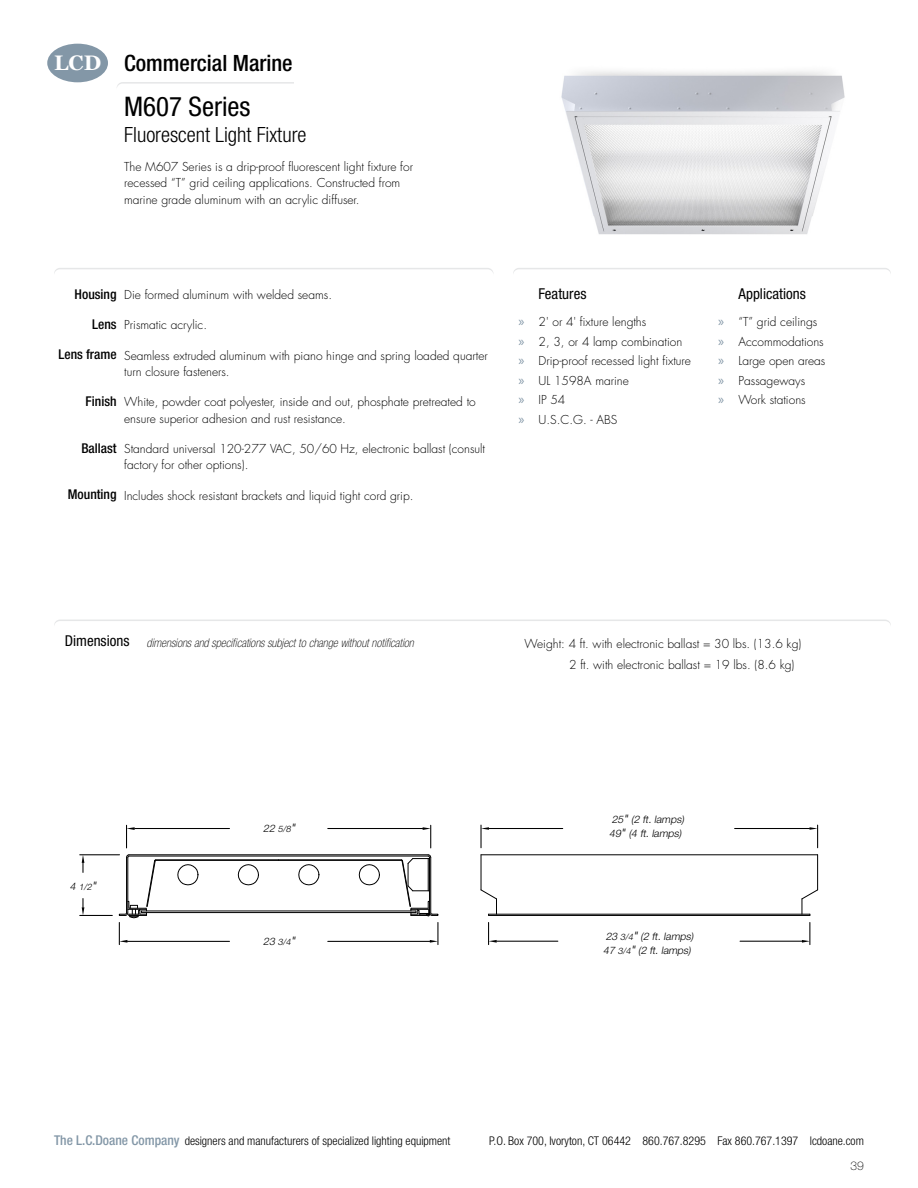
<style>
.page{position:relative;width:918px;height:1188px;background:#fff}
.page>*{position:absolute;margin:0;border:0;box-sizing:border-box;transform-origin:0 0}
.model_Number_Para{font:condensed 27px "Helvetica Neue LT Std";color:#000}
.t1{font:500 condensed 22.5px "Helvetica Neue LT Std";color:#000}
.model_Number_Para-2{font:300 condensed 21px "Helvetica Neue LT Std";color:#000}
.t2{font:700 21px "Georgia";color:#fff}
.t3{font:condensed 15px "Helvetica Neue LT Std";color:#000}
.spec_Head_Para{font:500 condensed 13.5px "Helvetica Neue LT Std";color:#000}
.ParaFooter1{font:500 condensed 13.5px "Helvetica Neue LT Std";color:#8397a7}
.spec_Text_Para{font:300 12px/16.5px "Futura Std";color:#000}
.mini_Text_Para{font:300 12px/16.5px "Futura Std";color:#000}
.fa_List_Para{font:300 12px "Futura Std";color:#000}
.ParaFooter2{font:300 condensed 12px "Helvetica Neue LT Std";color:#000}
.t4{font:italic 100 condensed 12px "Helvetica Neue LT Std";color:#000}
.PageRightNum{font:100 12px "Helvetica Neue LT Std";color:#000}
.Dimensions{font:italic 300 10.35px/14.2px "Helvetica Neue LT Std";color:#000}
.Dimensions-2{font:italic 300 8.85px "Helvetica Neue LT Std";color:#000}
.s1{font-family:"Myriad Pro";font-weight:400;font-size:14.25px;color:#8397a7}
.s2{font-size:10.35px}
.s3{font-size:11.85px}
.s4{font-size:8.85px}
</style>
<div class="page">
<hr style="left:480px;top:825px;width:2px;height:23px;background:#010101">
<hr style="left:481px;top:854px;width:337px;height:1px;background:#010101">
<hr style="left:489px;top:915px;width:321px;height:1px;background:#010101">
<hr style="left:489px;top:914px;width:321px;height:1px;background:#010101">
<hr style="left:497px;top:941px;width:61px;height:1px;background:#010101">
<svg style="left:488px;top:922px;width:9px;height:23px"></svg>
<hr style="left:481px;top:855px;width:1px;height:35px;background:#010101">
<svg style="left:480px;top:889px;width:18px;height:26px"></svg>
<hr style="left:740px;top:941px;width:62px;height:1px;background:#010101">
<svg style="left:802px;top:922px;width:8px;height:23px"></svg>
<hr style="left:817px;top:855px;width:1px;height:35px;background:#010101">
<svg style="left:801px;top:889px;width:18px;height:26px"></svg>
<hr style="left:489px;top:828px;width:74px;height:1px;background:#010101">
<svg style="left:481px;top:827px;width:8px;height:3px"></svg>
<hr style="left:735px;top:828px;width:75px;height:1px;background:#010101">
<svg style="left:810px;top:825px;width:8px;height:23px"></svg>
<hr style="left:328px;top:941px;width:102px;height:1px;background:#010101">
<hr style="left:129px;top:855px;width:299px;height:1px;background:#010101">
<hr style="left:129px;top:856px;width:299px;height:1px;background:#010101">
<hr style="left:127px;top:941px;width:103px;height:1px;background:#010101">
<hr style="left:141px;top:912px;width:275px;height:1px;background:#010101">
<hr style="left:141px;top:911px;width:275px;height:1px;background:#010101">
<hr style="left:80px;top:915px;width:32px;height:1px;background:#010101">
<svg style="left:82px;top:899px;width:2px;height:16px"></svg>
<hr style="left:80px;top:854px;width:40px;height:1px;background:#010101">
<svg style="left:82px;top:855px;width:2px;height:17px"></svg>
<svg style="left:298px;top:864px;width:22px;height:22px"></svg>
<svg style="left:359px;top:864px;width:21px;height:22px"></svg>
<hr style="left:135px;top:828px;width:94px;height:1px;background:#010101">
<svg style="left:126px;top:825px;width:9px;height:23px"></svg>
<hr style="left:328px;top:828px;width:95px;height:1px;background:#010101">
<svg style="left:423px;top:825px;width:8px;height:23px"></svg>
<svg style="left:430px;top:922px;width:8px;height:23px"></svg>
<svg style="left:238px;top:864px;width:21px;height:22px"></svg>
<svg style="left:177px;top:864px;width:22px;height:22px"></svg>
<hr style="left:156px;top:860px;width:123px;height:1px;background:#010101">
<svg style="left:119px;top:854px;width:37px;height:91px"></svg>
<hr style="left:279px;top:860px;width:123px;height:1px;background:#010101">
<svg style="left:401px;top:854px;width:37px;height:62px"></svg>
<img style="left:561px;top:71px;width:284px;height:164px">
<div style="left:47px;top:44px;width:61px;height:38px;background:#8397a7;border-radius:50%"></div>
<svg style="left:54px;top:620px;width:837px;height:5px"></svg>
<svg style="left:54px;top:268px;width:439px;height:5px"></svg>
<svg style="left:513px;top:268px;width:378px;height:5px"></svg>
<svg style="left:117px;top:82px;width:177px;height:5px"></svg>
<p class="t2" style="left:54px;top:51px;width:48px">LCD</p>
<p class="t1" style="left:124px;top:49px;width:170px">Commercial Marine</p>
<p class="model_Number_Para" style="left:124px;top:91px;width:128px">M607 Series</p>
<p class="model_Number_Para-2" style="left:124px;top:122px;width:184px">Fluorescent Light Fixture</p>
<p class="mini_Text_Para" style="left:124px;top:159px;width:290px">The M607 Series is a drip-proof fluorescent light fixture for recessed “T” grid ceiling applications. Constructed from marine grade aluminum with an acrylic diffuser.</p>
<p class="spec_Head_Para" style="left:75px;top:286px;width:43px">Housing</p>
<p class="spec_Text_Para" style="left:124px;top:287px;width:209px">Die formed aluminum with welded seams.</p>
<p class="spec_Head_Para" style="left:92px;top:316px;width:26px">Lens</p>
<p class="spec_Text_Para" style="left:124px;top:317px;width:84px">Prismatic acrylic.</p>
<p class="spec_Head_Para" style="left:58px;top:347px;width:60px">Lens frame</p>
<p class="spec_Text_Para" style="left:124px;top:347px;width:365px">Seamless extruded aluminum with piano hinge and spring loaded quarter turn closure fasteners.</p>
<p class="spec_Head_Para" style="left:86px;top:393px;width:32px">Finish</p>
<p class="spec_Text_Para" style="left:124px;top:394px;width:353px">White, powder coat polyester, inside and out, phosphate pretreated to ensure superior adhesion and rust resistance.</p>
<p class="spec_Head_Para" style="left:81px;top:440px;width:37px">Ballast</p>
<p class="spec_Text_Para" style="left:124px;top:441px;width:362px">Standard universal 120-277 VAC, 50/60 Hz, electronic ballast (consult factory for other options).</p>
<p class="spec_Head_Para" style="left:68px;top:486px;width:50px">Mounting</p>
<p class="spec_Text_Para" style="left:124px;top:487px;width:291px">Includes shock resistant brackets and liquid tight cord grip.</p>
<p class="t3" style="left:539px;top:285px;width:49px">Features</p>
<p class="t3" style="left:738px;top:285px;width:69px">Applications</p>
<p class="fa_List_Para" style="left:518px;top:315px;width:129px"><span class="s1">»</span> 2' or 4' fixture lengths</p>
<p class="fa_List_Para" style="left:518px;top:334px;width:165px"><span class="s1">»</span> 2, 3, or 4 lamp combination</p>
<p class="fa_List_Para" style="left:518px;top:354px;width:174px"><span class="s1">»</span> Drip-proof recessed light fixture</p>
<p class="fa_List_Para" style="left:518px;top:373px;width:112px"><span class="s1">»</span> UL 1598A marine</p>
<p class="fa_List_Para" style="left:518px;top:393px;width:49px"><span class="s1">»</span> IP 54</p>
<p class="fa_List_Para" style="left:518px;top:412px;width:101px"><span class="s1">»</span> U.S.C.G. - ABS</p>
<p class="fa_List_Para" style="left:718px;top:315px;width:101px"><span class="s1">»</span> “T” grid ceilings</p>
<p class="fa_List_Para" style="left:718px;top:334px;width:107px"><span class="s1">»</span> Accommodations</p>
<p class="fa_List_Para" style="left:718px;top:354px;width:109px"><span class="s1">»</span> Large open areas</p>
<p class="fa_List_Para" style="left:718px;top:373px;width:89px"><span class="s1">»</span> Passageways</p>
<p class="fa_List_Para" style="left:718px;top:393px;width:89px"><span class="s1">»</span> Work stations</p>
<p class="t3" style="left:65px;top:632px;width:66px">Dimensions</p>
<p class="t4" style="left:147px;top:636px;width:269px">dimensions and specifications subject to change without notification</p>
<p class="mini_Text_Para" style="left:525px;top:636px;width:278px">Weight: 4 ft. with electronic ballast = 30 lbs. (13.6 kg)</p>
<p class="mini_Text_Para" style="left:569px;top:656px;width:227px">2 ft. with electronic ballast = 19 lbs. (8.6 kg)</p>
<p class="Dimensions-2" style="left:70px;top:882px;width:30px"><span class="s2">4</span> 1/2<span class="s3">"</span></p>
<p class="Dimensions-2" style="left:263px;top:823px;width:36px"><span class="s2">22</span> 5/8<span class="s3">"</span></p>
<p class="Dimensions-2" style="left:263px;top:936px;width:36px"><span class="s2">23</span> 3/4<span class="s3">"</span></p>
<p class="Dimensions" style="left:609px;top:812px;width:76px">25<span class="s3">"</span> (2 ft. lamps)<br>49<span class="s3">"</span> (4 ft. lamps)</p>
<p class="Dimensions" style="left:603px;top:929px;width:92px">23 <span class="s4">3/4</span><span class="s3">"</span>(2 ft. lamps)<br>47 <span class="s4">3/4</span><span class="s3">"</span>(2 ft. lamps)</p>
<p class="ParaFooter1" style="left:54px;top:1132px;width:127px">The L.C.Doane Company</p>
<p class="ParaFooter2" style="left:185px;top:1134px;width:267px">designers and manufacturers of specialized lighting equipment</p>
<p class="ParaFooter2" style="left:489px;top:1134px;width:376px">P.O. Box 700, Ivoryton, CT 06442 860.767.8295 Fax 860.767.1397 lcdoane.com</p>
<p class="PageRightNum" style="left:851px;top:1158px;width:15px">39</p>
</div>
